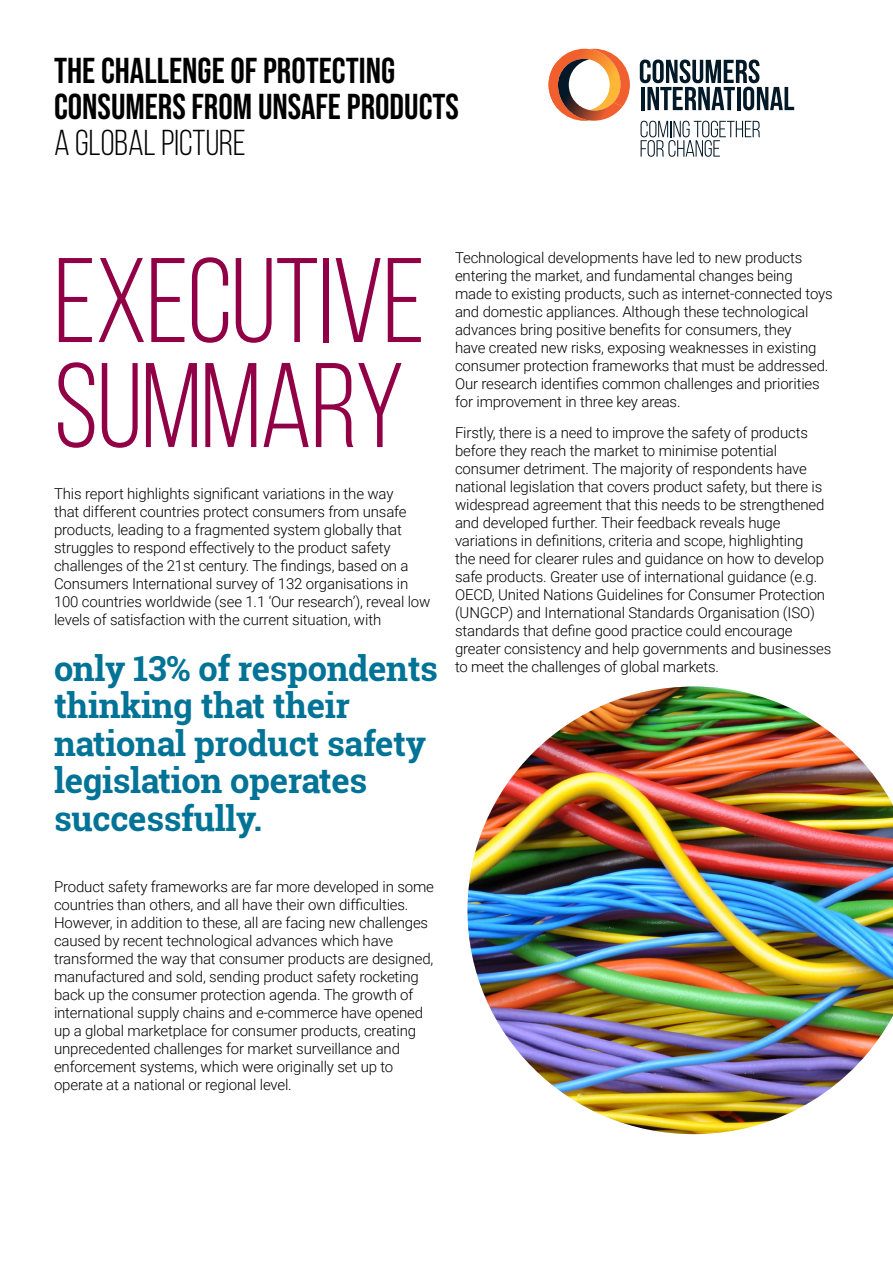
<style>
.page{position:relative;width:893px;height:1263px;background:#fff}
.page>*{position:absolute;margin:0;border:0;box-sizing:border-box;transform-origin:0 0}
.t1{font:120px/105px "Bebas Neue";letter-spacing:-.01em;color:#910046}
.t2{font:36px/36px "Bebas Neue";color:#000}
.t3{font:36px "Bebas Neue";color:#000}
.t4{font:700 34.5px/37.5px "Roboto Slab";letter-spacing:-.01em;color:#007396}
.t5{font:300 15px/18px "Roboto";letter-spacing:-.01em;color:#000}
</style>
<div class="page">
<img style="left:467px;top:686px;width:426px;height:448px">
<svg style="left:549px;top:49px;width:81px;height:72px"></svg>
<svg style="left:640px;top:60px;width:154px;height:50px"></svg>
<svg style="left:640px;top:121px;width:120px;height:36px"></svg>
<h2 class="t2" style="left:54px;top:52px;width:406px">THE CHALLENGE OF PROTECTING<br>CONSUMERS FROM UNSAFE PRODUCTS</h2>
<h2 class="t3" style="left:54px;top:124px;width:193px">A GLOBAL PICTURE</h2>
<h1 class="t1" style="left:54px;top:247px;width:373px">EXECUTIVE<br>SUMMARY</h1>
<p class="t5" style="left:54px;top:484px;width:378px">This report highlights significant variations in the way<br>that different countries protect consumers from unsafe products, leading to a fragmented system globally that struggles to respond effectively to the product safety challenges of the 21st century. The findings, based on a Consumers International survey of 132 organisations in 100 countries worldwide (see 1.1 ‘Our research’), reveal low levels of satisfaction with the current situation, with</p>
<h3 class="t4" style="left:54px;top:649px;width:386px">only 13% of respondents thinking that their national product safety legislation operates successfully.</h3>
<p class="t5" style="left:54px;top:877px;width:381px">Product safety frameworks are far more developed in some countries than others, and all have their own difficulties.<br>However, in addition to these, all are facing new challenges caused by recent technological advances which have transformed the way that consumer products are designed, manufactured and sold, sending product safety rocketing back up the consumer protection agenda. The growth of international supply chains and e-commerce have opened up a global marketplace for consumer products, creating unprecedented challenges for market surveillance and enforcement systems, which were originally set up to operate at a national or regional level.</p>
<p class="t5" style="left:455px;top:248px;width:379px">Technological developments have led to new products entering the market, and fundamental changes being made to existing products, such as internet-connected toys and domestic appliances. Although these technological advances bring positive benefits for consumers, they<br>have created new risks, exposing weaknesses in existing consumer protection frameworks that must be addressed.<br>Our research identifies common challenges and priorities for improvement in three key areas.</p>
<p class="t5" style="left:455px;top:423px;width:378px">Firstly, there is a need to improve the safety of products before they reach the market to minimise potential consumer detriment. The majority of respondents have national legislation that covers product safety, but there is widespread agreement that this needs to be strengthened and developed further. Their feedback reveals huge variations in definitions, criteria and scope, highlighting<br>the need for clearer rules and guidance on how to develop safe products. Greater use of international guidance (e.g.<br>OECD, United Nations Guidelines for Consumer Protection (UNGCP) and International Standards Organisation (ISO) standards that define good practice could encourage greater consistency and help governments and businesses to meet the challenges of global markets.</p>
</div>
